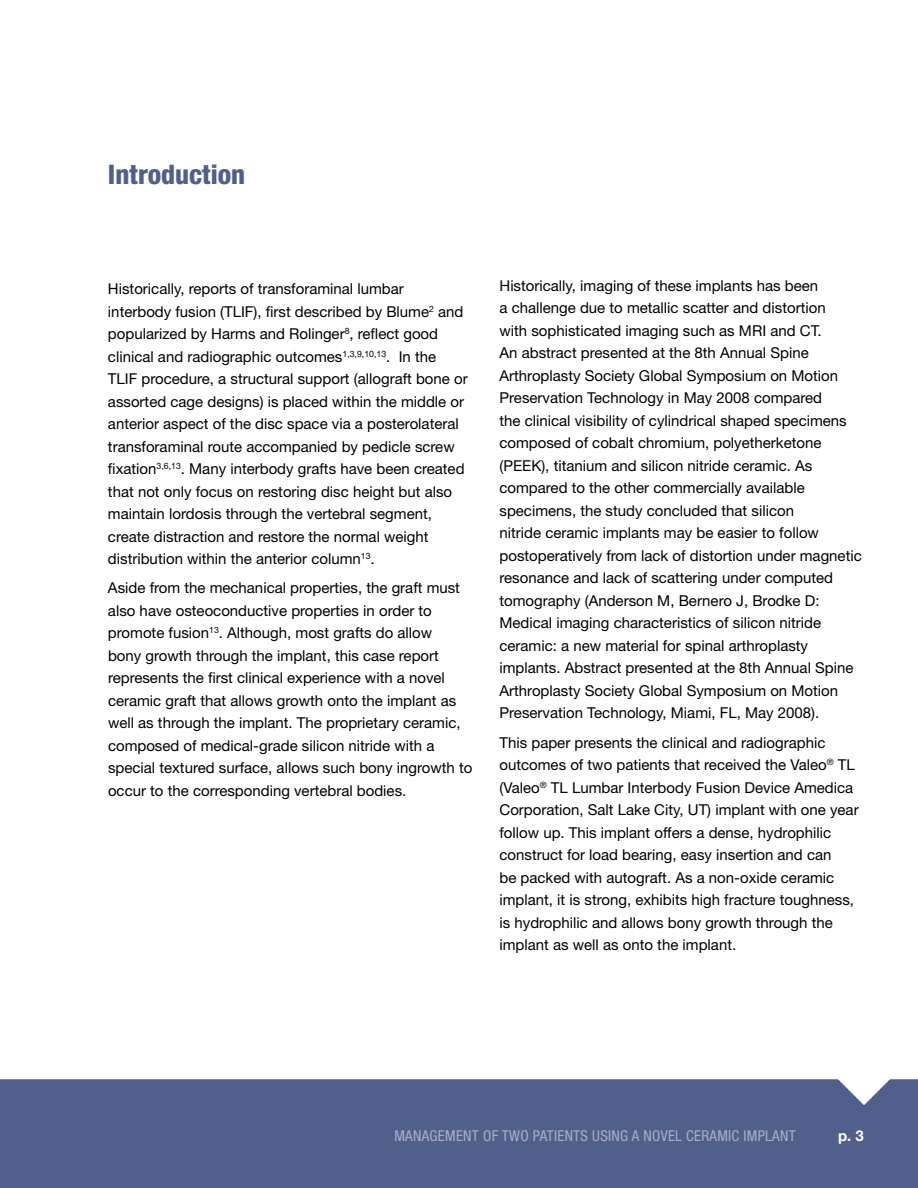
<style>
.page{position:relative;width:918px;height:1188px;background:#fff}
.page>*{position:absolute;margin:0;border:0;box-sizing:border-box;transform-origin:0 0}
.t1{font:800 condensed 27px "Helvetica Neue";color:#515f8b}
.t2{font:15px/22.5px "Helvetica Neue";color:#000}
.t3{font:condensed 15px "Helvetica Neue";letter-spacing:.075em;color:#a8aec9}
.t4{font:700 15px "Helvetica Neue";color:#fff}
</style>
<div class="page">
<div style="left:0;top:1079px;width:918px;height:109px;background:#515f8b"></div>
<svg style="left:783px;top:1079px;width:135px;height:26px"></svg>
<h1 class="t1" style="left:108px;top:158px;width:139px">Introduction</h1>
<p class="t2" style="left:108px;top:277px;width:361px">Historically, reports of transforaminal lumbar interbody fusion (TLIF), first described by Blume<sup>2</sup> and popularized by Harms and Rolinger<sup>8</sup>, reflect good clinical and radiographic outcomes<sup>1,3,9,10,13</sup>. In the TLIF procedure, a structural support (allograft bone or assorted cage designs) is placed within the middle or anterior aspect of the disc space via a posterolateral transforaminal route accompanied by pedicle screw fixation<sup>3,6,13</sup>. Many interbody grafts have been created that not only focus on restoring disc height but also maintain lordosis through the vertebral segment, create distraction and restore the normal weight distribution within the anterior column<sup>13</sup>.</p>
<p class="t2" style="left:108px;top:577px;width:366px">Aside from the mechanical properties, the graft must also have osteoconductive properties in order to promote fusion<sup>13</sup>. Although, most grafts do allow<br>bony growth through the implant, this case report represents the first clinical experience with a novel ceramic graft that allows growth onto the implant as well as through the implant. The proprietary ceramic, composed of medical-grade silicon nitride with a special textured surface, allows such bony ingrowth to occur to the corresponding vertebral bodies.</p>
<p class="t2" style="left:500px;top:274px;width:364px">Historically, imaging of these implants has been<br>a challenge due to metallic scatter and distortion<br>with sophisticated imaging such as MRI and CT.<br>An abstract presented at the 8th Annual Spine Arthroplasty Society Global Symposium on Motion Preservation Technology in May 2008 compared<br>the clinical visibility of cylindrical shaped specimens composed of cobalt chromium, polyetherketone (PEEK), titanium and silicon nitride ceramic. As compared to the other commercially available specimens, the study concluded that silicon<br>nitride ceramic implants may be easier to follow postoperatively from lack of distortion under magnetic resonance and lack of scattering under computed tomography (Anderson M, Bernero J, Brodke D:<br>Medical imaging characteristics of silicon nitride ceramic: a new material for spinal arthroplasty implants. Abstract presented at the 8th Annual Spine Arthroplasty Society Global Symposium on Motion Preservation Technology, Miami, FL, May 2008).</p>
<p class="t2" style="left:500px;top:731px;width:361px">This paper presents the clinical and radiographic outcomes of two patients that received the Valeo<sup>®</sup> TL (Valeo<sup>®</sup> TL Lumbar Interbody Fusion Device Amedica Corporation, Salt Lake City, UT) implant with one year follow up. This implant offers a dense, hydrophilic construct for load bearing, easy insertion and can<br>be packed with autograft. As a non-oxide ceramic implant, it is strong, exhibits high fracture toughness, is hydrophilic and allows bony growth through the implant as well as onto the implant.</p>
<p class="t3" style="left:394px;top:1127px;width:400px">MANAGEMENT OF TWO PATIENTS USING A NOVEL CERAM IC IMPLANT</p>
<p class="t4" style="left:838px;top:1127px;width:27px">p. 3</p>
</div>
